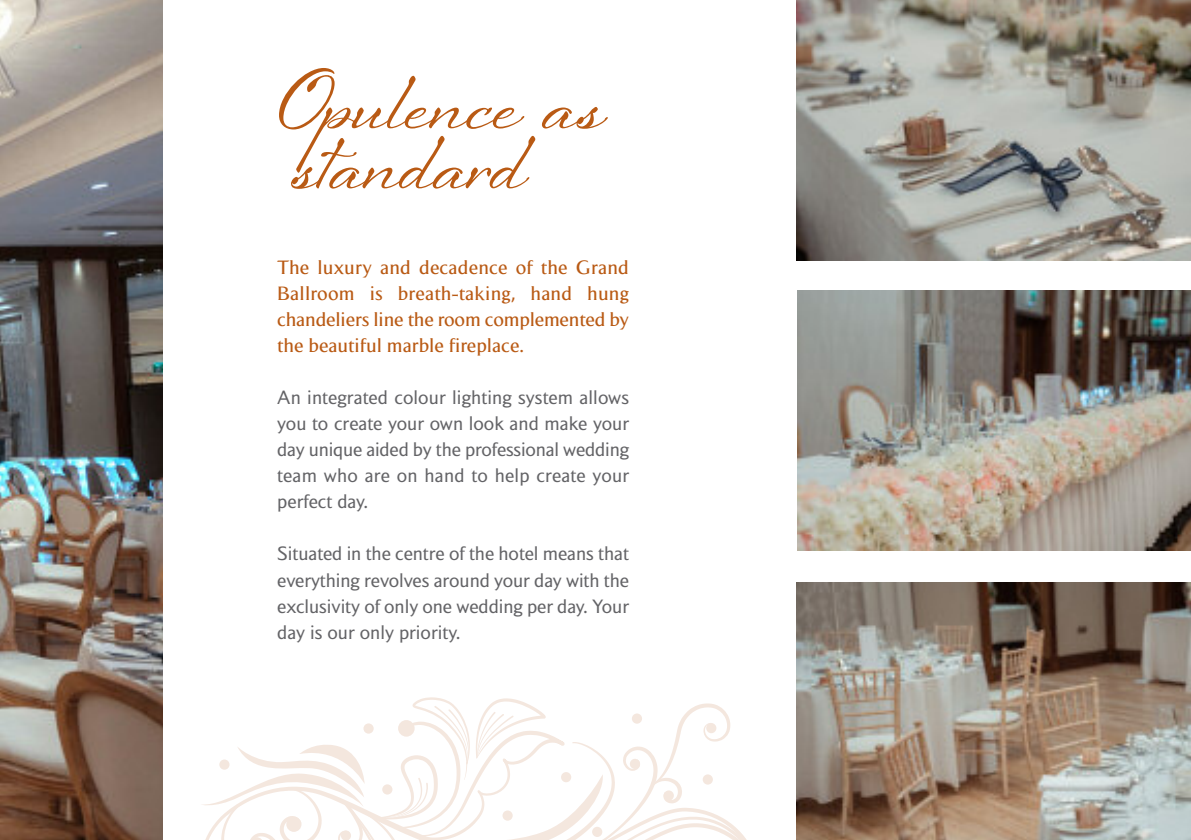
<style>
.page{position:relative;width:1191px;height:840px;background:#fff}
.page>*{position:absolute;margin:0;border:0;box-sizing:border-box;transform-origin:0 0}
.t1{font:700 80px/60px "Sheila";color:#b95a14}
.t2{font:18px/26px "Mylius Sans";color:#636366;text-align:justify}
.t3{font:18px/26px "Mylius";color:#b95a14;text-align:justify}
</style>
<div class="page">
<svg style="left:202px;top:697px;width:544px;height:142px"></svg>
<img style="left:0;top:0;width:163px;height:839px">
<img style="left:796px;top:0;width:395px;height:260px">
<img style="left:797px;top:290px;width:394px;height:260px">
<img style="left:796px;top:582px;width:395px;height:257px">
<h1 class="t1" style="left:278px;top:70px;width:328px">Opulence as standard</h1>
<p class="t3" style="left:277px;top:256px;width:353px">The luxury and decadence of the Grand Ballroom is breath-taking, hand hung chandeliers line the room complemented by the beautiful marble fireplace.</p>
<p class="t2" style="left:277px;top:386px;width:353px">An integrated colour lighting system allows you to create your own look and make your day unique aided by the professional wedding team who are on hand to help create your perfect day.</p>
<p class="t2" style="left:277px;top:542px;width:353px">Situated in the centre of the hotel means that everything revolves around your day with the exclusivity of only one wedding per day. Your day is our only priority.</p>
</div>
